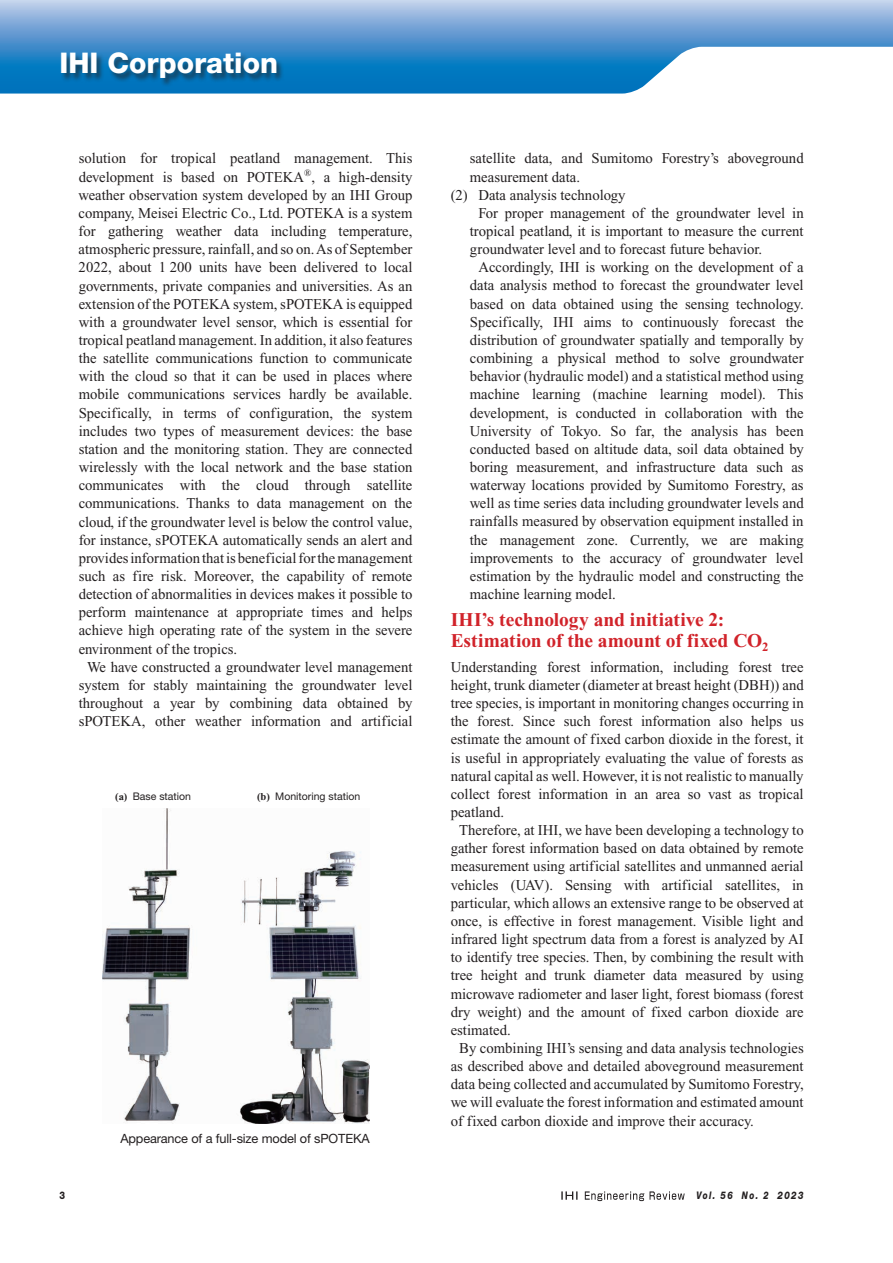
<style>
.page{position:relative;width:893px;height:1263px;background:#fff}
.page>*{position:absolute;margin:0;border:0;box-sizing:border-box;transform-origin:0 0}
.t1{font:800 28.5px "Helvetica Neue LT Std";color:#fff}
.t2{font:700 19.5px/20.4px "Times New Roman";letter-spacing:-.005em;color:#d1232a}
.t3{font:15px "Times New Roman";color:#231f20}
.t4{font:12.75px "Helvetica Neue LT Std";letter-spacing:-.01em;color:#231f20}
.t5{font:10.5px "Helvetica Neue LT Std";color:#231f20}
.t6{font:italic 800 10.5px "Helvetica Neue LT Std";letter-spacing:.165em;color:#231f20;scale:.78 1}
.t7{font:800 10.5px "Helvetica Neue LT Std";color:#231f20;scale:.85 1}
.s1{font-family:"Times New Roman";font-weight:700}
</style>
<div class="page">
<svg style="left:561px;top:1191px;width:124px;height:10px"></svg>
<svg style="left:0;top:0;width:893px;height:94px;background:#71a9d7"></svg>
<div style="left:61px;top:53px;width:224px;height:34px;background:#231f20;opacity:.6"></div>
<img style="left:102px;top:809px;width:268px;height:314px">
<h1 class="t1" style="left:60px;top:46px;width:220px">IHI Corporation</h1>
<p class="t3" style="left:79px;top:150px;width:335px">solution for tropical peatland management. This</p>
<p class="t3" style="left:79px;top:168px;width:335px">development is based on POTEKA<sup>®</sup>, a high-density</p>
<p class="t3" style="left:79px;top:187px;width:335px">weather observation system developed by an IHI Group</p>
<p class="t3" style="left:79px;top:205px;width:335px">company, Meisei Electric Co., Ltd. POTEKA is a system</p>
<p class="t3" style="left:79px;top:223px;width:335px">for gathering weather data including temperature,</p>
<p class="t3" style="left:79px;top:241px;width:335px">atmospheric pressure, rainfall, and so on. As of September</p>
<p class="t3" style="left:79px;top:259px;width:335px">2022, about 1 200 units have been delivered to local</p>
<p class="t3" style="left:79px;top:277px;width:335px">governments, private companies and universities. As an</p>
<p class="t3" style="left:79px;top:295px;width:335px">extension of the POTEKA system, sPOTEKA is equipped</p>
<p class="t3" style="left:79px;top:314px;width:335px">with a groundwater level sensor, which is essential for</p>
<p class="t3" style="left:79px;top:332px;width:335px">tropical peatland management. In addition, it also features</p>
<p class="t3" style="left:79px;top:350px;width:335px">the satellite communications function to communicate</p>
<p class="t3" style="left:79px;top:368px;width:335px">with the cloud so that it can be used in places where</p>
<p class="t3" style="left:79px;top:386px;width:335px">mobile communications services hardly be available.</p>
<p class="t3" style="left:79px;top:404px;width:335px">Specifically, in terms of configuration, the system</p>
<p class="t3" style="left:79px;top:423px;width:335px">includes two types of measurement devices: the base</p>
<p class="t3" style="left:79px;top:441px;width:335px">station and the monitoring station. They are connected</p>
<p class="t3" style="left:79px;top:459px;width:335px">wirelessly with the local network and the base station</p>
<p class="t3" style="left:79px;top:477px;width:335px">communicates with the cloud through satellite</p>
<p class="t3" style="left:79px;top:495px;width:335px">communications. Thanks to data management on the</p>
<p class="t3" style="left:79px;top:513px;width:335px">cloud, if the groundwater level is below the control value,</p>
<p class="t3" style="left:79px;top:531px;width:335px">for instance, sPOTEKA automatically sends an alert and</p>
<p class="t3" style="left:79px;top:550px;width:335px">provides information that is beneficial for the management</p>
<p class="t3" style="left:79px;top:568px;width:335px">such as fire risk. Moreover, the capability of remote</p>
<p class="t3" style="left:79px;top:586px;width:335px">detection of abnormalities in devices makes it possible to</p>
<p class="t3" style="left:79px;top:604px;width:335px">perform maintenance at appropriate times and helps</p>
<p class="t3" style="left:79px;top:622px;width:335px">achieve high operating rate of the system in the severe</p>
<p class="t3" style="left:79px;top:640px;width:160px">environment of the tropics.</p>
<p class="t3" style="left:87px;top:658px;width:327px">We have constructed a groundwater level management</p>
<p class="t3" style="left:79px;top:677px;width:335px">system for stably maintaining the groundwater level</p>
<p class="t3" style="left:79px;top:695px;width:335px">throughout a year by combining data obtained by</p>
<p class="t3" style="left:79px;top:713px;width:335px">sPOTEKA, other weather information and artificial</p>
<p class="t5" style="left:115px;top:790px;width:77px"><span class="s1">(a)</span> Base station</p>
<p class="t5" style="left:257px;top:790px;width:105px"><span class="s1">(b)</span> Monitoring station</p>
<p class="t4" style="left:120px;top:1130px;width:251px">Appearance of a full-size model of sPOTEKA</p>
<p class="t3" style="left:470px;top:150px;width:335px">satellite data, and Sumitomo Forestry’s aboveground</p>
<p class="t3" style="left:470px;top:168px;width:112px">measurement data.</p>
<p class="t3" style="left:451px;top:187px;width:176px">(2) Data analysis technology</p>
<p class="t3" style="left:478px;top:205px;width:327px">For proper management of the groundwater level in</p>
<p class="t3" style="left:470px;top:223px;width:335px">tropical peatland, it is important to measure the current</p>
<p class="t3" style="left:470px;top:241px;width:294px">groundwater level and to forecast future behavior.</p>
<p class="t3" style="left:478px;top:259px;width:327px">Accordingly, IHI is working on the development of a</p>
<p class="t3" style="left:470px;top:277px;width:335px">data analysis method to forecast the groundwater level</p>
<p class="t3" style="left:470px;top:295px;width:335px">based on data obtained using the sensing technology.</p>
<p class="t3" style="left:470px;top:314px;width:335px">Specifically, IHI aims to continuously forecast the</p>
<p class="t3" style="left:470px;top:332px;width:335px">distribution of groundwater spatially and temporally by</p>
<p class="t3" style="left:470px;top:350px;width:335px">combining a physical method to solve groundwater</p>
<p class="t3" style="left:470px;top:368px;width:335px">behavior (hydraulic model) and a statistical method using</p>
<p class="t3" style="left:470px;top:386px;width:335px">machine learning (machine learning model). This</p>
<p class="t3" style="left:470px;top:404px;width:335px">development, is conducted in collaboration with the</p>
<p class="t3" style="left:470px;top:422px;width:335px">University of Tokyo. So far, the analysis has been</p>
<p class="t3" style="left:470px;top:441px;width:335px">conducted based on altitude data, soil data obtained by</p>
<p class="t3" style="left:470px;top:459px;width:335px">boring measurement, and infrastructure data such as</p>
<p class="t3" style="left:470px;top:477px;width:335px">waterway locations provided by Sumitomo Forestry, as</p>
<p class="t3" style="left:470px;top:495px;width:335px">well as time series data including groundwater levels and</p>
<p class="t3" style="left:470px;top:513px;width:335px">rainfalls measured by observation equipment installed in</p>
<p class="t3" style="left:470px;top:531px;width:335px">the management zone. Currently, we are making</p>
<p class="t3" style="left:470px;top:550px;width:335px">improvements to the accuracy of groundwater level</p>
<p class="t3" style="left:470px;top:568px;width:335px">estimation by the hydraulic model and constructing the</p>
<p class="t3" style="left:470px;top:586px;width:148px">machine learning model.</p>
<h2 class="t2" style="left:451px;top:610px;width:319px">IHI’s technology and initiative 2:<br>Estimation of the amount of fixed CO<sub>2</sub></h2>
<p class="t3" style="left:451px;top:659px;width:354px">Understanding forest information, including forest tree</p>
<p class="t3" style="left:451px;top:677px;width:354px">height, trunk diameter (diameter at breast height (DBH)) and</p>
<p class="t3" style="left:451px;top:695px;width:354px">tree species, is important in monitoring changes occurring in</p>
<p class="t3" style="left:451px;top:713px;width:354px">the forest. Since such forest information also helps us</p>
<p class="t3" style="left:451px;top:731px;width:354px">estimate the amount of fixed carbon dioxide in the forest, it</p>
<p class="t3" style="left:451px;top:749px;width:354px">is useful in appropriately evaluating the value of forests as</p>
<p class="t3" style="left:451px;top:767px;width:354px">natural capital as well. However, it is not realistic to manually</p>
<p class="t3" style="left:451px;top:786px;width:354px">collect forest information in an area so vast as tropical</p>
<p class="t3" style="left:451px;top:804px;width:55px">peatland.</p>
<p class="t3" style="left:459px;top:822px;width:346px">Therefore, at IHI, we have been developing a technology to</p>
<p class="t3" style="left:451px;top:840px;width:354px">gather forest information based on data obtained by remote</p>
<p class="t3" style="left:451px;top:858px;width:354px">measurement using artificial satellites and unmanned aerial</p>
<p class="t3" style="left:451px;top:876px;width:354px">vehicles (UAV). Sensing with artificial satellites, in</p>
<p class="t3" style="left:451px;top:894px;width:354px">particular, which allows an extensive range to be observed at</p>
<p class="t3" style="left:451px;top:913px;width:354px">once, is effective in forest management. Visible light and</p>
<p class="t3" style="left:451px;top:931px;width:354px">infrared light spectrum data from a forest is analyzed by AI</p>
<p class="t3" style="left:451px;top:949px;width:354px">to identify tree species. Then, by combining the result with</p>
<p class="t3" style="left:451px;top:967px;width:354px">tree height and trunk diameter data measured by using</p>
<p class="t3" style="left:451px;top:985px;width:354px">microwave radiometer and laser light, forest biomass (forest</p>
<p class="t3" style="left:451px;top:1003px;width:354px">dry weight) and the amount of fixed carbon dioxide are</p>
<p class="t3" style="left:451px;top:1022px;width:62px">estimated.</p>
<p class="t3" style="left:459px;top:1040px;width:346px">By combining IHI’s sensing and data analysis technologies</p>
<p class="t3" style="left:451px;top:1058px;width:354px">as described above and detailed aboveground measurement</p>
<p class="t3" style="left:451px;top:1076px;width:354px">data being collected and accumulated by Sumitomo Forestry,</p>
<p class="t3" style="left:451px;top:1094px;width:354px">we will evaluate the forest information and estimated amount</p>
<p class="t3" style="left:451px;top:1112px;width:305px">of fixed carbon dioxide and improve their accuracy.</p>
<p class="t7" style="left:60px;top:1189px;width:8px">3</p>
<p class="t6" style="left:696px;top:1189px;width:139px">Vol. 56 No. 2 2023</p>
</div>
